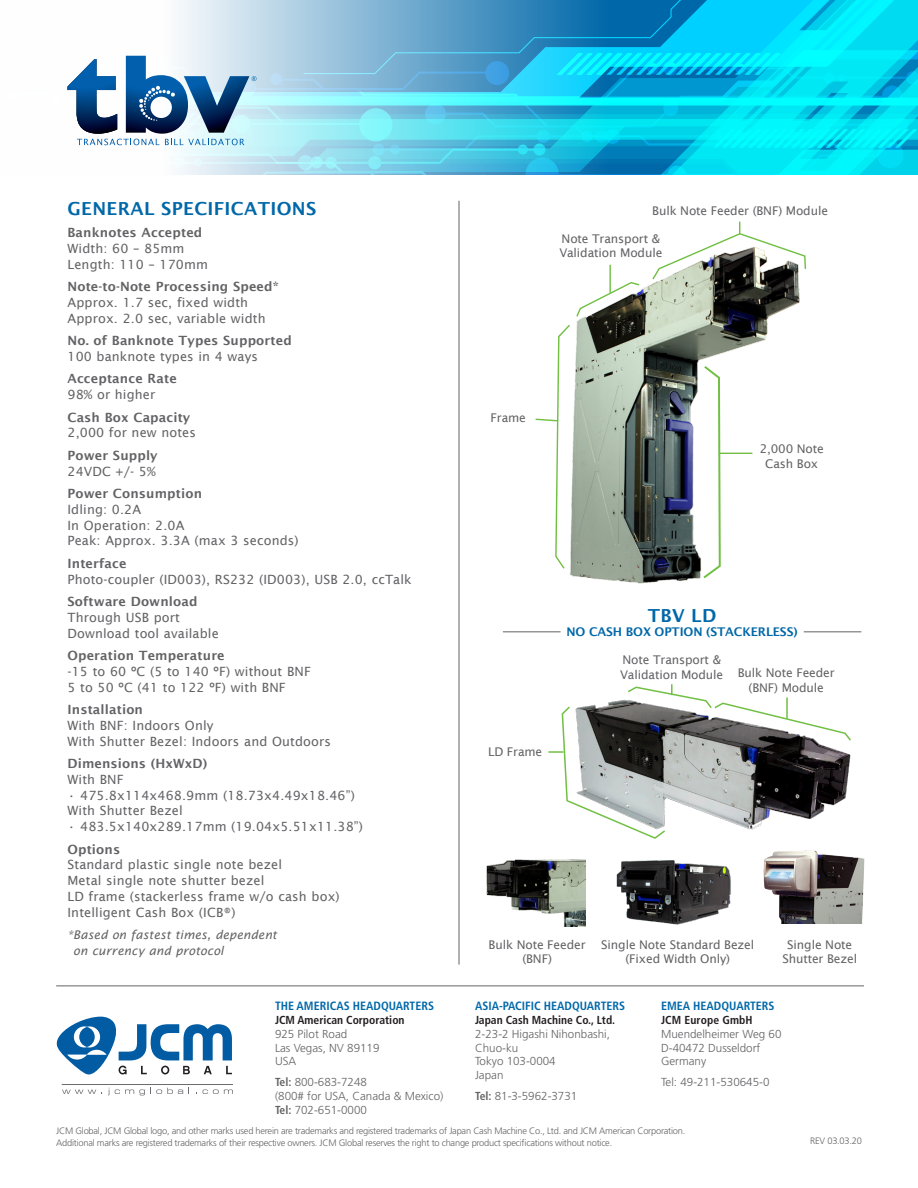
<style>
.page{position:relative;width:918px;height:1188px;background:#fff}
.page>*{position:absolute;margin:0;border:0;box-sizing:border-box;transform-origin:0 0}
.t1{font:600 18px "Lucida Sans";letter-spacing:.02em;color:#0068a9}
.Bullets{font:12.75px/15.8px "Lucida Sans";letter-spacing:.01em;color:#636366}
.Bullets-2{font:600 12.75px/15.8px "Lucida Sans";letter-spacing:.01em;color:#636366}
.t2{font:12px "Lucida Sans";letter-spacing:-.01em;color:#636366}
.address_BU{font:700 condensed 12px "Frutiger LT Std";color:#0068a9}
.Bullets-3{font:italic 12px/15.8px "Lucida Sans";letter-spacing:.01em;color:#636366}
.t3{font:600 12px "Lucida Sans";letter-spacing:-.01em;color:#0068a9}
.address{font:300 11.55px/14px "Frutiger LT Std";color:#636366}
.address_BU-2{font:300 11.55px/14px "Frutiger LT Std";color:#636366}
.address_BU-3{font:700 condensed 11.55px "Frutiger LT Std";color:#231f20}
.copyright{font:300 9.3px/12.5px "Frutiger LT Std";letter-spacing:-.025em;color:#636366}
.s1{font-weight:600}
.s2{font-weight:400}
.s3{font-weight:700;font-stretch:condensed}
.s4{font-weight:700;font-stretch:condensed;color:#231f20}
</style>
<div class="page">
<img style="left:570px;top:264px;width:230px;height:320px">
<svg style="left:701px;top:364px;width:21px;height:216px"></svg>
<hr style="left:609px;top:265px;width:2px;height:28px;background:#71bf44">
<svg style="left:651px;top:222px;width:156px;height:59px"></svg>
<hr style="left:720px;top:453px;width:32px;height:1px;background:#71bf44">
<svg style="left:535px;top:281px;width:106px;height:289px"></svg>
<img style="left:486px;top:859px;width:99px;height:68px">
<img style="left:763px;top:850px;width:102px;height:73px">
<img style="left:616px;top:860px;width:115px;height:64px">
<hr style="left:459px;top:201px;width:1px;height:764px;background:#636366">
<svg style="left:67px;top:0;width:851px;height:175px;background:#59cae3"></svg>
<svg style="left:548px;top:684px;width:303px;height:155px"></svg>
<hr style="left:503px;top:631px;width:58px;height:1px;background:#636366">
<hr style="left:804px;top:631px;width:57px;height:1px;background:#636366">
<hr style="left:56px;top:986px;width:808px;height:1px;background:#636366">
<svg style="left:56px;top:1017px;width:176px;height:57px"></svg>
<hr style="left:62px;top:1084px;width:171px;height:1px;background:#6c6d70">
<svg style="left:62px;top:1090px;width:40px;height:4px"></svg>
<svg style="left:115px;top:1088px;width:68px;height:7px"></svg>
<svg style="left:203px;top:1089px;width:30px;height:5px"></svg>
<p class="t1" style="left:68px;top:198px;width:250px">GENERAL SPECIFICATIONS</p>
<p class="Bullets-2" style="left:68px;top:225px;width:136px">Banknotes Accepted</p>
<p class="Bullets" style="left:68px;top:240px;width:118px">Width: 60 – 85mm</p>
<p class="Bullets" style="left:68px;top:256px;width:142px">Length: 110 – 170mm</p>
<p class="Bullets-2" style="left:68px;top:279px;width:213px">Note-to-Note Processing Speed*</p>
<p class="Bullets" style="left:68px;top:294px;width:200px">Approx. 1.7 sec, fixed width<br>Approx. 2.0 sec, variable width</p>
<p class="Bullets-2" style="left:68px;top:333px;width:226px">No. of Banknote Types Supported</p>
<p class="Bullets" style="left:68px;top:348px;width:192px">100 banknote types in 4 ways</p>
<p class="Bullets-2" style="left:68px;top:371px;width:111px">Acceptance Rate</p>
<p class="Bullets" style="left:68px;top:387px;width:89px">98% or higher</p>
<p class="Bullets-2" style="left:68px;top:409px;width:124px">Cash Box Capacity</p>
<p class="Bullets" style="left:68px;top:425px;width:130px">2,000 for new notes</p>
<p class="Bullets-2" style="left:68px;top:447px;width:92px">Power Supply</p>
<p class="Bullets" style="left:68px;top:463px;width:90px">24VDC +/- 5%</p>
<p class="Bullets-2" style="left:68px;top:486px;width:136px">Power Consumption</p>
<p class="Bullets" style="left:68px;top:501px;width:233px">Idling: 0.2A<br>In Operation: 2.0A<br>Peak: Approx. 3.3A (max 3 seconds)</p>
<p class="Bullets-2" style="left:68px;top:555px;width:61px">Interface</p>
<p class="Bullets" style="left:68px;top:571px;width:346px">Photo-coupler (ID003), RS232 (ID003), USB 2.0, ccTalk</p>
<p class="Bullets" style="left:68px;top:594px;width:153px"><span class="s1">Software Download<br></span>Through USB port<br>Download tool available</p>
<p class="Bullets" style="left:68px;top:648px;width:245px"><span class="s1">Operation Temperature<br></span>-15 to 60 ºC (5 to 140 ºF) without BNF<br>5 to 50 ºC (41 to 122 ºF) with BNF</p>
<p class="Bullets" style="left:68px;top:702px;width:148px"><span class="s1">Installation<br></span>With BNF: Indoors Only</p>
<p class="Bullets" style="left:68px;top:733px;width:265px">With Shutter Bezel: Indoors and Outdoors</p>
<p class="Bullets-2" style="left:68px;top:756px;width:141px">Dimensions (HxWxD)<br><span class="s2">With BNF</span></p>
<p class="Bullets" style="left:68px;top:787px;width:289px">• 475.8x114x468.9mm (18.73x4.49x18.46”)</p>
<p class="Bullets" style="left:68px;top:803px;width:117px">With Shutter Bezel</p>
<p class="Bullets" style="left:68px;top:819px;width:297px">• 483.5x140x289.17mm (19.04x5.51x11.38”)</p>
<p class="Bullets-2" style="left:68px;top:841px;width:54px">Options</p>
<p class="Bullets" style="left:68px;top:857px;width:216px">Standard plastic single note bezel</p>
<p class="Bullets" style="left:68px;top:873px;width:274px">Metal single note shutter bezel<br>LD frame (stackerless frame w/o cash box)</p>
<p class="Bullets" style="left:68px;top:904px;width:170px">Intelligent Cash Box (ICB®)</p>
<p class="Bullets-3" style="left:73px;top:927px;width:205px;text-indent:-6px">*Based on fastest times, dependent on currency and protocol</p>
<p class="address_BU" style="left:275px;top:998px;width:160px">THE AMERICAS HEADQUARTERS</p>
<p class="address_BU-3" style="left:275px;top:1013px;width:131px">JCM American Corporation</p>
<p class="address" style="left:275px;top:1027px;width:74px">925 Pilot Road</p>
<p class="address" style="left:275px;top:1041px;width:106px">Las Vegas, NV 89119</p>
<p class="address" style="left:275px;top:1055px;width:23px">USA</p>
<p class="address" style="left:275px;top:1076px;width:170px"><span class="s3">Tel:</span> 800-683-7248<br>(800# for USA, Canada &amp; Mexico)</p>
<p class="address" style="left:275px;top:1103px;width:93px"><span class="s3">Tel:</span> 702-651-0000</p>
<p class="t2" style="left:652px;top:204px;width:177px">Bulk Note Feeder (BNF) Module</p>
<p class="t2" style="left:562px;top:232px;width:100px">Note Transport &amp;</p>
<p class="t2" style="left:559px;top:246px;width:105px">Validation Module</p>
<p class="t2" style="left:491px;top:411px;width:37px">Frame</p>
<p class="t2" style="left:760px;top:442px;width:66px">2,000 Note</p>
<p class="t2" style="left:765px;top:456px;width:55px">Cash Box</p>
<p class="t2" style="left:488px;top:745px;width:56px">LD Frame</p>
<p class="t1" style="left:648px;top:605px;width:70px">TBV LD</p>
<p class="t3" style="left:566px;top:625px;width:233px">NO CASH BOX OPTION (STACKERLESS)</p>
<p class="t2" style="left:623px;top:653px;width:100px">Note Transport &amp;</p>
<p class="t2" style="left:620px;top:668px;width:105px">Validation Module</p>
<p class="t2" style="left:738px;top:666px;width:98px">Bulk Note Feeder</p>
<p class="t2" style="left:749px;top:681px;width:77px">(BNF) Module</p>
<p class="t2" style="left:489px;top:938px;width:98px">Bulk Note Feeder</p>
<p class="t2" style="left:522px;top:952px;width:31px">(BNF)</p>
<p class="t2" style="left:601px;top:938px;width:155px">Single Note Standard Bezel</p>
<p class="t2" style="left:626px;top:952px;width:106px">(Fixed Width Only)</p>
<p class="t2" style="left:787px;top:938px;width:67px">Single Note</p>
<p class="t2" style="left:782px;top:952px;width:76px">Shutter Bezel</p>
<p class="address_BU" style="left:475px;top:998px;width:152px">ASIA-PACIFIC HEADQUARTERS</p>
<p class="address_BU-3" style="left:475px;top:1013px;width:142px">Japan Cash Machine Co., Ltd.</p>
<p class="address" style="left:475px;top:1027px;width:136px">2-23-2 Higashi Nihonbashi,</p>
<p class="address" style="left:475px;top:1041px;width:45px">Chuo-ku</p>
<p class="address" style="left:475px;top:1055px;width:82px">Tokyo 103-0004</p>
<p class="address" style="left:475px;top:1069px;width:30px">Japan</p>
<p class="address" style="left:475px;top:1090px;width:104px"><span class="s3">Tel:</span> 81-3-5962-3731</p>
<p class="address_BU" style="left:661px;top:998px;width:115px">EMEA HEADQUARTERS</p>
<p class="address_BU-2" style="left:661px;top:1013px;width:122px"><span class="s4">JCM Europe GmbH<br></span>Muendelheimer Weg 60<br>D-40472 Dusseldorf<br>Germany</p>
<p class="address_BU-2" style="left:661px;top:1076px;width:110px">Tel: 49-211-530645-0</p>
<p class="copyright" style="left:56px;top:1125px;width:631px">JCM Global, JCM Global logo, and other marks used herein are trademarks and registered trademarks of Japan Cash Machine Co., Ltd. and JCM American Corporation.<br>Additional marks are registered trademarks of their respective owners. JCM Global reserves the right to change product specifications without notice.</p>
<p class="copyright" style="left:810px;top:1134px;width:53px">REV 03.03.20</p>
</div>
